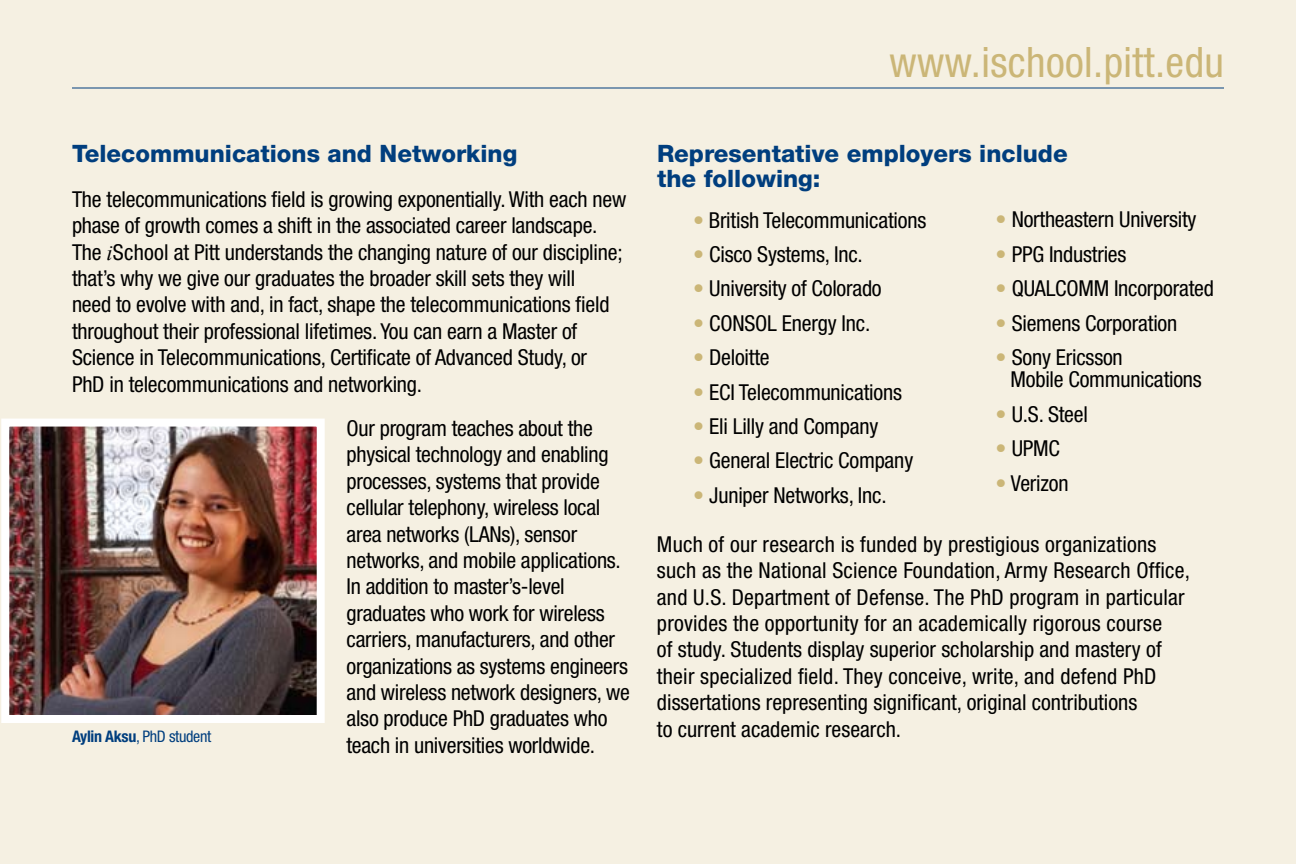
<style>
.page{position:relative;width:1296px;height:864px;background:#f5f0e2}
.page>*{position:absolute;margin:0;border:0;box-sizing:border-box;transform-origin:0 0}
.t1{font:condensed 42px "Helvetica Neue";letter-spacing:.01em;color:#cbb677}
.t2{font:800 24px/24.8px "Helvetica Neue";color:#003e7e}
.t3{font:condensed 22px/26.4px "Helvetica Neue";letter-spacing:-.01em;color:#000}
.t4{font:condensed 22px/26.4px "Helvetica Neue";letter-spacing:.01em;color:#000}
.t5{font:condensed 16px "Helvetica Neue";letter-spacing:-.02em;color:#003e7e}
.s1{font-family:"Times New Roman";font-style:italic;font-stretch:normal}
.s2{font-weight:700}
.s3{color:#cbb677}
</style>
<div class="page">
<hr style="left:72px;top:88px;width:1152px;height:1px;background:#003e7e">
<img style="left:10px;top:428px;width:306px;height:286px">
<div style="left:1px;top:419px;width:324px;height:304px;border:8px solid #fff"></div>
<p class="t2" style="left:72px;top:141px;width:447px">Telecommunications and Networking</p>
<p class="t3" style="left:72px;top:186px;width:556px">The telecommunications field is growing exponentially. With each new phase of growth comes a shift in the associated career landscape.<br>The <span class="s1">i</span>School at Pitt understands the changing nature of our discipline; that’s why we give our graduates the broader skill sets they will<br>need to evolve with and, in fact, shape the telecommunications field throughout their professional lifetimes. You can earn a Master of Science in Telecommunications, Certificate of Advanced Study, or<br>PhD in telecommunications and networking.</p>
<p class="t3" style="left:346px;top:415px;width:285px">Our program teaches about the physical technology and enabling processes, systems that provide cellular telephony, wireless local area networks (LANs), sensor networks, and mobile applications.<br>In addition to master’s-level graduates who work for wireless carriers, manufacturers, and other organizations as systems engineers and wireless network designers, we also produce PhD graduates who teach in universities worldwide.</p>
<p class="t5" style="left:72px;top:727px;width:141px"><span class="s2">Aylin Aksu</span>, PhD student</p>
<h1 class="t1" style="left:890px;top:38px;width:336px">www.ischool.pitt.edu</h1>
<p class="t2" style="left:657px;top:141px;width:412px">Representative employers include the following:</p>
<p class="t3" style="left:693px;top:206px;width:235px"><span class="s3">•</span> British Telecommunications</p>
<p class="t3" style="left:693px;top:241px;width:171px"><span class="s3">•</span> Cisco Systems, Inc.</p>
<p class="t3" style="left:693px;top:275px;width:190px"><span class="s3">•</span> University of Colorado</p>
<p class="t3" style="left:693px;top:310px;width:179px"><span class="s3">•</span> CONSOL Energy Inc.</p>
<p class="t3" style="left:693px;top:344px;width:78px"><span class="s3">•</span> Deloitte</p>
<p class="t3" style="left:693px;top:379px;width:211px"><span class="s3">•</span> ECI Telecommunications</p>
<p class="t3" style="left:693px;top:413px;width:187px"><span class="s3">•</span> Eli Lilly and Company</p>
<p class="t3" style="left:693px;top:447px;width:222px"><span class="s3">•</span> General Electric Company</p>
<p class="t3" style="left:693px;top:482px;width:195px"><span class="s3">•</span> Juniper Networks, Inc.</p>
<p class="t3" style="left:995px;top:206px;width:203px"><span class="s3">•</span> Northeastern University</p>
<p class="t3" style="left:995px;top:241px;width:133px"><span class="s3">•</span> PPG Industries</p>
<p class="t3" style="left:995px;top:275px;width:42px"><span class="s3">•</span> Qualcomm</p>
<p class="t3" style="left:1114px;top:275px;width:102px">Incorporated</p>
<p class="t3" style="left:995px;top:309px;width:183px"><span class="s3">•</span> Siemens Corporation</p>
<p class="t3" style="left:1011px;top:346px;width:193px;line-height:22.4px;text-indent:-15px"><span class="s3">•</span> Sony Ericsson<br>Mobile Communications</p>
<p class="t3" style="left:995px;top:401px;width:94px"><span class="s3">•</span> U.S. Steel</p>
<p class="t3" style="left:995px;top:435px;width:66px"><span class="s3">•</span> UPMC</p>
<p class="t3" style="left:995px;top:469px;width:75px"><span class="s3">•</span> Verizon</p>
<p class="t4" style="left:657px;top:531px;width:535px">Much of our research is funded by prestigious organizations such as the National Science Foundation, Army Research Office, and U.S. Department of Defense. The PhD program in particular provides the opportunity for an academically rigorous course<br>of study. Students display superior scholarship and mastery of their specialized field. They conceive, write, and defend PhD dissertations representing significant, original contributions<br>to current academic research.</p>
</div>
